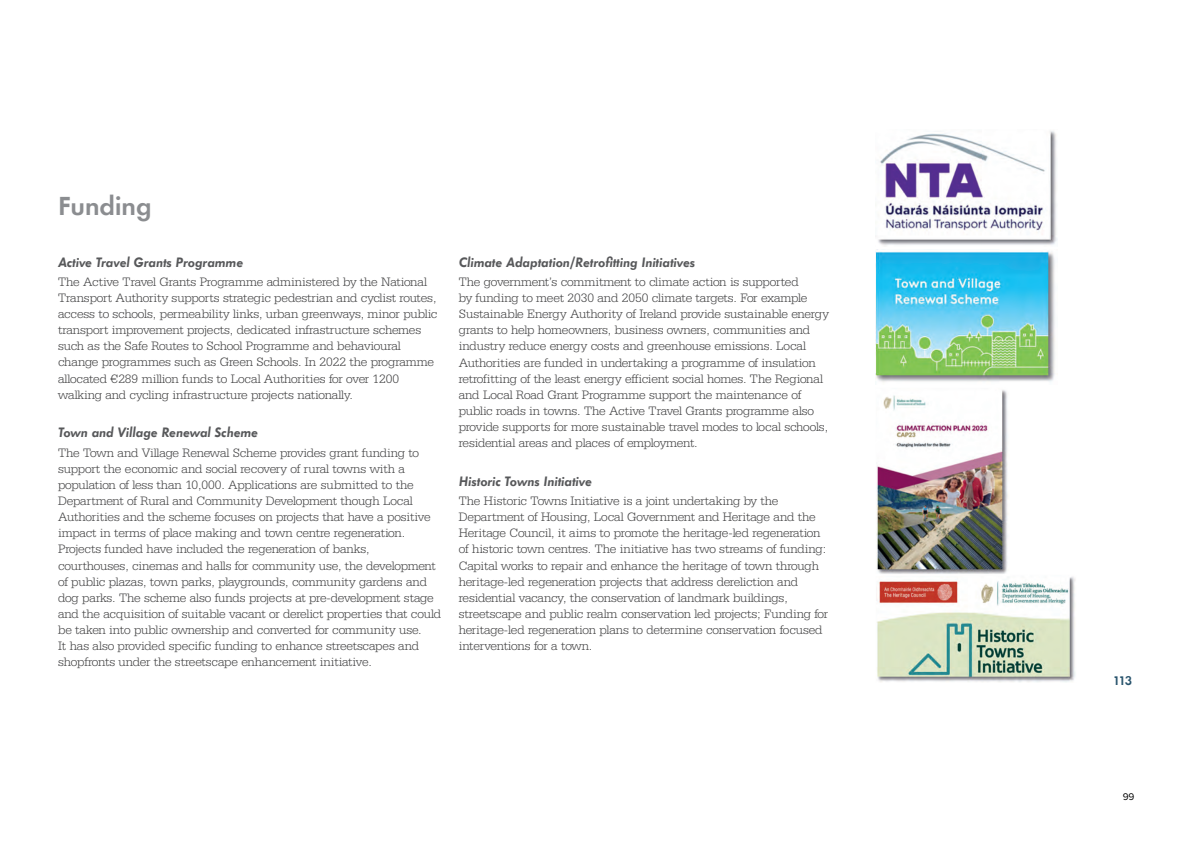
<style>
.page{position:relative;width:1191px;height:842px;background:#fff}
.page>*{position:absolute;margin:0;border:0;box-sizing:border-box;transform-origin:0 0}
.t1{font:700 24.1px "Allies Morrison Futura ND";color:#8b8d90}
.t2{font:12.6px/16.1px "Allies Morrison Serifa ND";letter-spacing:-.02em;color:#3e3e3f}
.t3{font:700 11.5px "Allies Morrison Futura ND";color:#29546d}
.t4{font:10px "Proxima Nova";color:#000001}
.s1{font-family:"Allies Morrison Futura ND";font-weight:700;font-style:italic;color:#57585a}
</style>
<div class="page">
<img style="left:875px;top:131px;width:182px;height:115px">
<img style="left:875px;top:251px;width:180px;height:131px">
<img style="left:876px;top:390px;width:132px;height:184px">
<img style="left:876px;top:576px;width:200px;height:106px">
<p class="t1" style="left:58px;top:190px;width:95px">Funding</p>
<p class="t2" style="left:58px;top:252px;width:370px;line-height:19.4px"><span class="s1">Active Travel Grants Programme<br></span>The Active Travel Grants Programme administered by the National</p>
<p class="t2" style="left:58px;top:290px;width:381px">Transport Authority supports strategic pedestrian and cyclist routes, access to schools, permeability links, urban greenways, minor public transport improvement projects, dedicated infrastructure schemes such as the Safe Routes to School Programme and behavioural change programmes such as Green Schools. In 2022 the programme allocated €289 million funds to Local Authorities for over 1200 walking and cycling infrastructure projects nationally.</p>
<p class="t2" style="left:58px;top:423px;width:363px;line-height:19.4px"><span class="s1">Town and Village Renewal Scheme<br></span>The Town and Village Renewal Scheme provides grant funding to</p>
<p class="t2" style="left:58px;top:460px;width:384px">support the economic and social recovery of rural towns with a population of less than 10,000. Applications are submitted to the Department of Rural and Community Development though Local Authorities and the scheme focuses on projects that have a positive impact in terms of place making and town centre regeneration.<br>Projects funded have included the regeneration of banks, courthouses, cinemas and halls for community use, the development of public plazas, town parks, playgrounds, community gardens and dog parks. The scheme also funds projects at pre-development stage and the acquisition of suitable vacant or derelict properties that could be taken into public ownership and converted for community use.<br>It has also provided specific funding to enhance streetscapes and shopfronts under the streetscape enhancement initiative.</p>
<p class="t2" style="left:459px;top:252px;width:341px;line-height:19.4px"><span class="s1">Climate Adaptation/Retrofitting Initiatives<br></span>The government’s commitment to climate action is supported</p>
<p class="t2" style="left:459px;top:290px;width:372px">by funding to meet 2030 and 2050 climate targets. For example Sustainable Energy Authority of Ireland provide sustainable energy grants to help homeowners, business owners, communities and industry reduce energy costs and greenhouse emissions. Local Authorities are funded in undertaking a programme of insulation retrofitting of the least energy efficient social homes. The Regional and Local Road Grant Programme support the maintenance of public roads in towns. The Active Travel Grants programme also provide supports for more sustainable travel modes to local schools, residential areas and places of employment.</p>
<p class="t2" style="left:459px;top:472px;width:321px;line-height:19.4px"><span class="s1">Historic Towns Initiative<br></span>The Historic Towns Initiative is a joint undertaking by the</p>
<p class="t2" style="left:459px;top:509px;width:371px">Department of Housing, Local Government and Heritage and the Heritage Council, it aims to promote the heritage-led regeneration of historic town centres. The initiative has two streams of funding:<br>Capital works to repair and enhance the heritage of town through heritage-led regeneration projects that address dereliction and residential vacancy, the conservation of landmark buildings, streetscape and public realm conservation led projects; Funding for heritage-led regeneration plans to determine conservation focused interventions for a town.</p>
<p class="t3" style="left:1113px;top:673px;width:21px">113</p>
<p class="t4" style="left:1122px;top:789px;width:13px">99</p>
</div>
